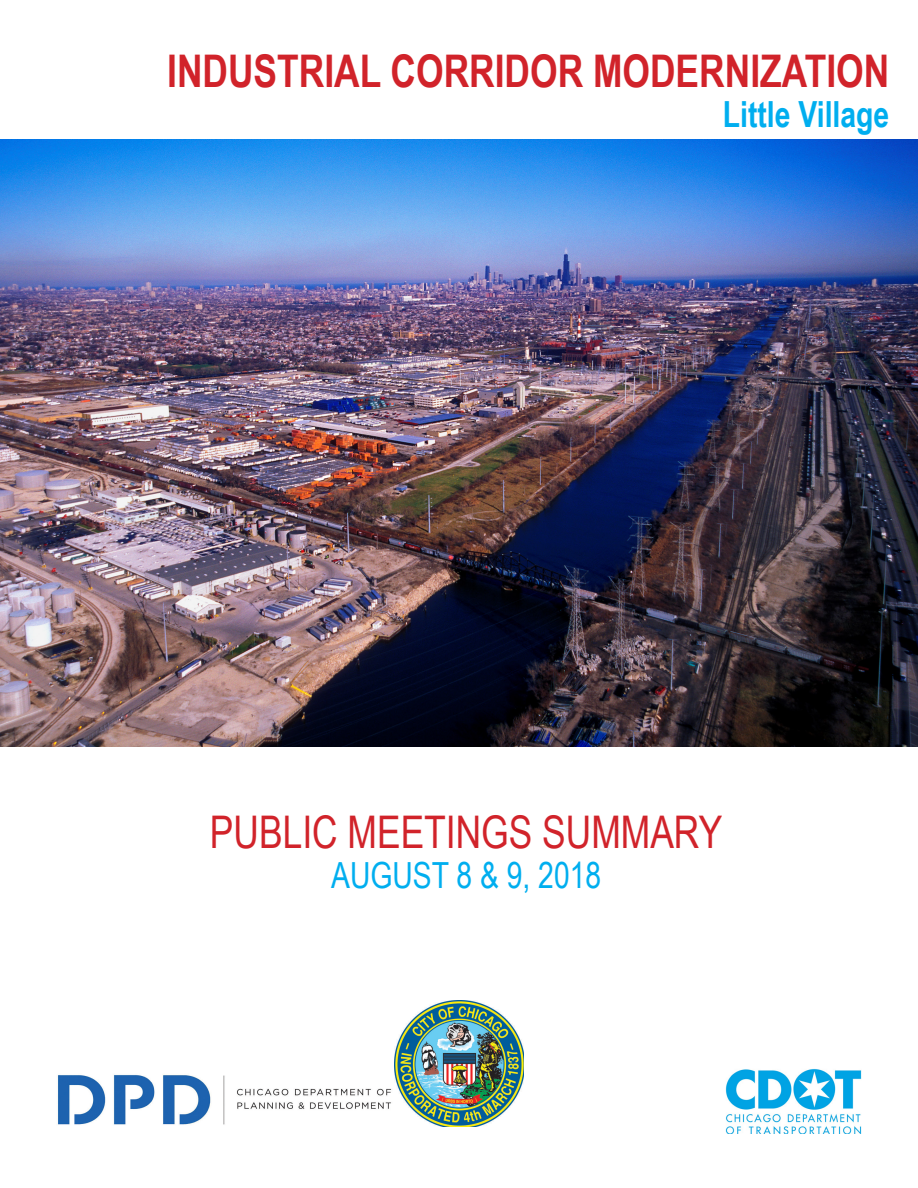
<style>
.page{position:relative;width:918px;height:1188px;background:#fff}
.page>*{position:absolute;margin:0;border:0;box-sizing:border-box;transform-origin:0 0}
.t1{font:700 45px "Arial Narrow";color:#d1232a;scale:.96 1}
.t2{font:45px "Arial Narrow";color:#d1232a;scale:.96 1}
.t3{font:36px "Arial Narrow";color:#00aeef;scale:.96 1}
.t4{font:700 36px "Arial Narrow";color:#00aeef;scale:.96 1}
</style>
<div class="page">
<img style="left:58px;top:1074px;width:334px;height:51px">
<img style="left:394px;top:1001px;width:130px;height:125px">
<img style="left:725px;top:1069px;width:137px;height:65px">
<img style="left:0;top:140px;width:918px;height:607px">
<p class="t1" style="left:167px;top:37px;width:754px">INDUSTRIAL CORRIDOR MODERNIZATION</p>
<p class="t4" style="left:723px;top:88px;width:175px">Little Village</p>
<p class="t2" style="left:210px;top:799px;width:535px">PUBLIC MEETINGS SUMMARY</p>
<p class="t3" style="left:331px;top:849px;width:283px">AUGUST 8 &amp; 9, 2018</p>
</div>
